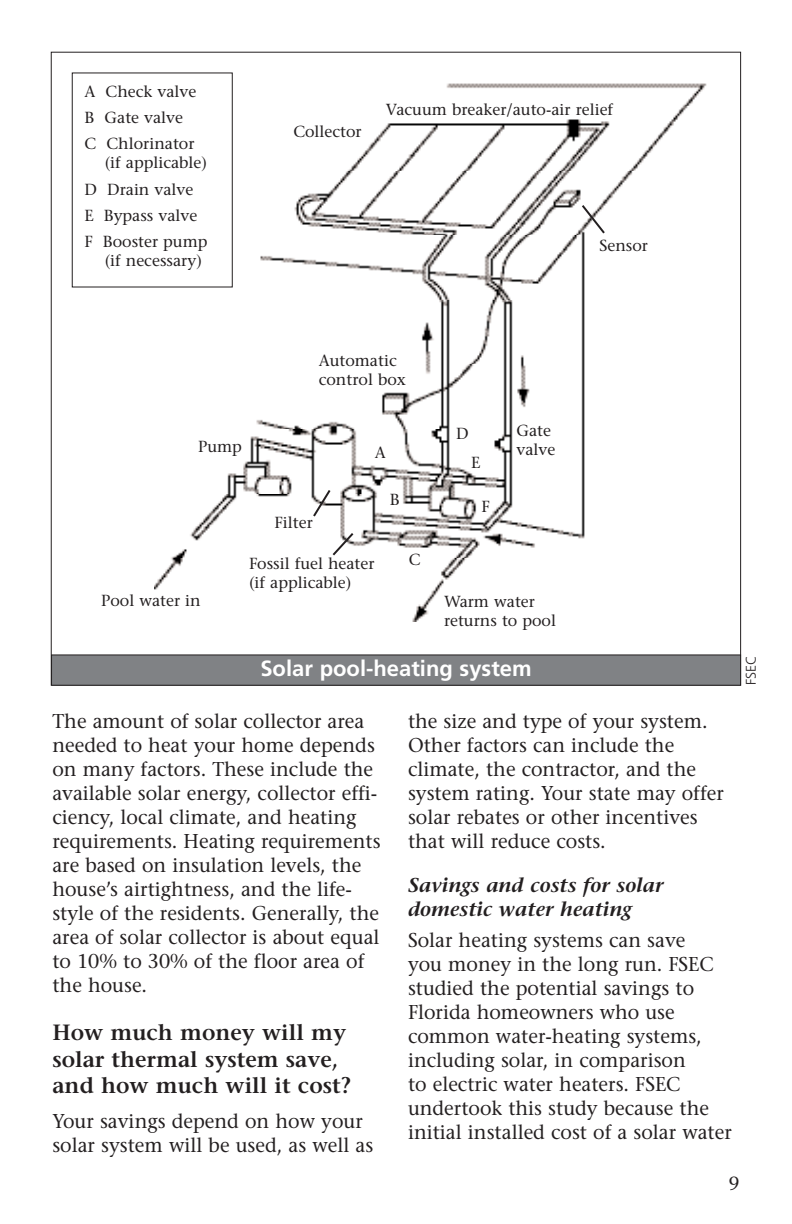
<style>
.page{position:relative;width:792px;height:1224px;background:#fff}
.page>*{position:absolute;margin:0;border:0;box-sizing:border-box;transform-origin:0 0}
.t1{font:600 22px/26.4px "Stone Serif";color:#231f20}
.t2{font:700 22px "Frutiger";color:#fff}
.t3{font:20px/24px "Stone Serif";color:#231f20}
.t4{font:italic 600 20px/24px "Stone Serif";color:#231f20}
.t5{font:19px "Stone Serif";color:#231f20}
.t6{font:16px/26.2px "Stone Serif";color:#231f20}
.t7{font:300 14px "Frutiger";color:#231f20}
</style>
<div class="page">
<img style="left:154px;top:72px;width:553px;height:34px">
<img style="left:154px;top:106px;width:534px;height:515px">
<div style="left:52px;top:655px;width:689px;height:30px;background:#808285"></div>
<div style="left:51px;top:654px;width:690px;height:32px;border:1px solid #231f20"></div>
<svg style="left:580px;top:203px;width:27px;height:33px"></svg>
<div style="left:72px;top:73px;width:160px;height:214px;background:#fff"></div>
<div style="left:72px;top:73px;width:161px;height:214px;border:1px solid #231f20"></div>
<svg style="left:311px;top:488px;width:21px;height:31px"></svg>
<svg style="left:331px;top:531px;width:25px;height:27px"></svg>
<p class="t6" style="left:84px;top:80px;width:113px">A Check valve<br>B Gate valve<br>C Chlorinator</p>
<p class="t6" style="left:84px;top:151px;width:125px;text-indent:20px">(if applicable)<br>D Drain valve<br>E Bypass valve<br>F Booster pump</p>
<p class="t6" style="left:105px;top:249px;width:99px">(if necessary)</p>
<p class="t6" style="left:293px;top:120px;width:70px">Collector</p>
<p class="t6" style="left:386px;top:98px;width:229px">Vacuum breaker/auto-air relief</p>
<p class="t6" style="left:599px;top:234px;width:50px">Sensor</p>
<p class="t6" style="left:319px;top:352px;width:89px;line-height:19px">Automatic control box</p>
<p class="t6" style="left:198px;top:435px;width:45px">Pump</p>
<p class="t6" style="left:375px;top:441px;width:12px">A</p>
<p class="t6" style="left:101px;top:589px;width:101px">Pool water in</p>
<p class="t6" style="left:275px;top:511px;width:40px">Filter</p>
<p class="t6" style="left:249px;top:556px;width:127px;line-height:19px">Fossil fuel heater (if applicable)</p>
<p class="t6" style="left:390px;top:488px;width:11px">B</p>
<p class="t6" style="left:409px;top:548px;width:13px">C</p>
<p class="t6" style="left:456px;top:422px;width:14px">D</p>
<p class="t6" style="left:471px;top:451px;width:11px">E</p>
<p class="t6" style="left:481px;top:495px;width:10px">F</p>
<p class="t6" style="left:516px;top:423px;width:40px;line-height:19px">Gate valve</p>
<p class="t6" style="left:444px;top:593px;width:114px;line-height:19px">Warm water returns to pool</p>
<p class="t2" style="left:260px;top:660px;width:273px">Solar pool-heating system</p>
<p class="t3" style="left:52px;top:711px;width:330px">The amount of solar collector area needed to heat your home depends on many factors. These include the available solar energy, collector effi&shy;ciency, local climate, and heating requirements. Heating requirements are based on insulation levels, the house’s airtightness, and the life&shy;style of the residents. Generally, the area of solar collector is about equal to 10% to 30% of the floor area of the house.</p>
<p class="t1" style="left:52px;top:1022px;width:300px">How much money will my solar thermal system save, and how much will it cost?</p>
<p class="t3" style="left:52px;top:1111px;width:322px">Your savings depend on how your solar system will be used, as well as</p>
<p class="t3" style="left:408px;top:711px;width:317px">the size and type of your system.<br>Other factors can include the climate, the contractor, and the system rating. Your state may offer solar rebates or other incentives that will reduce costs.</p>
<p class="t4" style="left:408px;top:875px;width:257px">Savings and costs for solar domestic water heating</p>
<p class="t3" style="left:408px;top:930px;width:325px">Solar heating systems can save<br>you money in the long run. FSEC studied the potential savings to<br>Florida homeowners who use common water-heating systems, including solar, in comparison<br>to electric water heaters. FSEC undertook this study because the initial installed cost of a solar water</p>
<p class="t7" style="left:745px;top:685px;width:31px;rotate:-90deg">FSEC</p>
<p class="t5" style="left:729px;top:1176px;width:12px">9</p>
</div>
